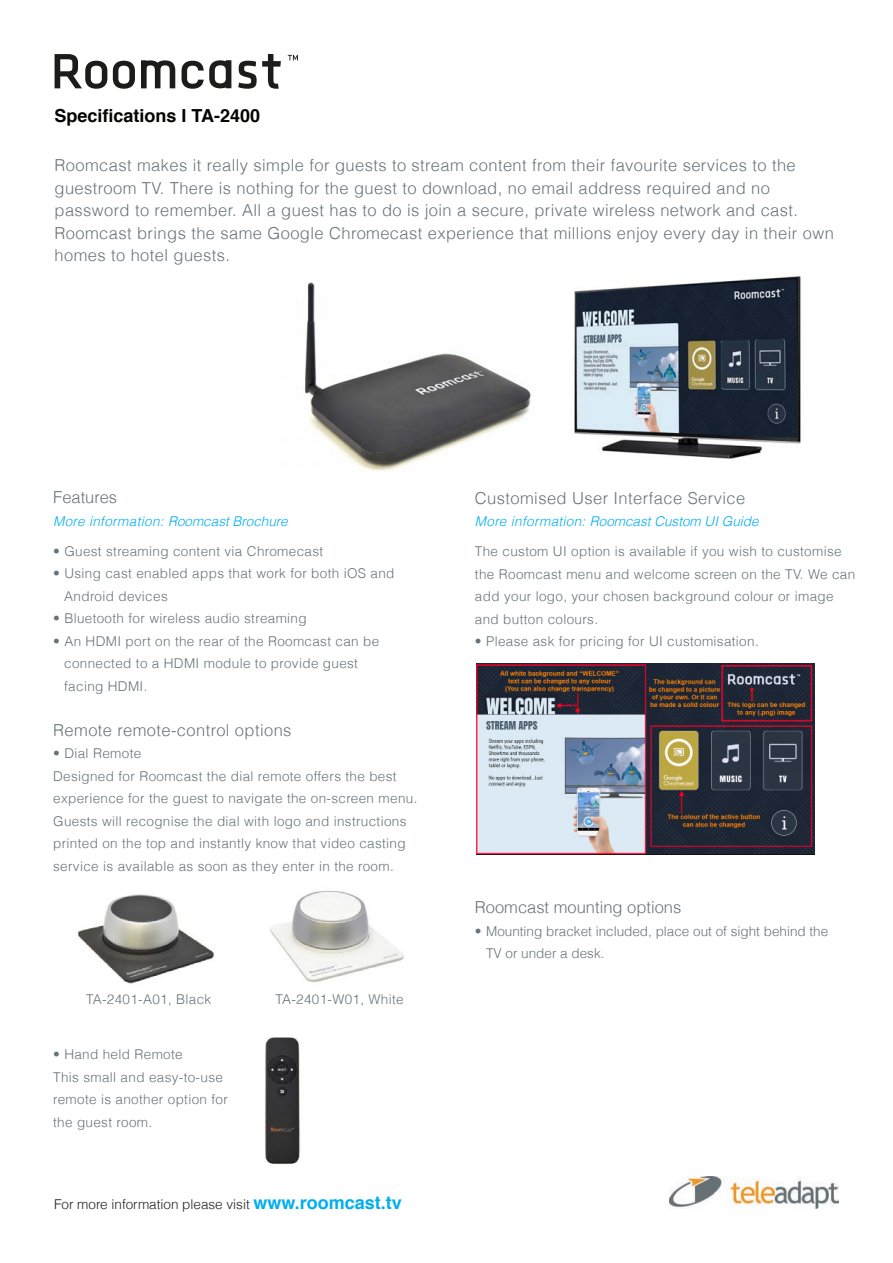
<style>
.page{position:relative;width:893px;height:1263px;background:#fff}
.page>*{position:absolute;margin:0;border:0;box-sizing:border-box;transform-origin:0 0}
.t1{font:700 18px "Helvetica";color:#040503}
.t2{font:300 16.5px/22.5px "Helvetica";letter-spacing:.025em;color:#687379}
.t3{font:300 16.5px "Helvetica";color:#687379}
.t4{font:300 13.5px/22.5px "Helvetica";letter-spacing:.025em;color:#687379}
.t5{font:italic 300 13.5px "Helvetica";color:#00aeef}
.t6{font:300 13.5px "Helvetica";color:#687379}
.t7{font:300 13.5px "Helvetica";color:#231f20}
.s1{font-weight:700;font-size:18px;color:#00aeef}
</style>
<div class="page">
<img style="left:305px;top:282px;width:226px;height:189px">
<img style="left:76px;top:894px;width:139px;height:90px">
<img style="left:270px;top:890px;width:134px;height:92px">
<img style="left:476px;top:663px;width:339px;height:192px">
<img style="left:265px;top:1037px;width:35px;height:127px">
<img style="left:574px;top:276px;width:227px;height:183px">
<svg style="left:113px;top:61px;width:22px;height:28px"></svg>
<svg style="left:182px;top:60px;width:49px;height:29px"></svg>
<svg style="left:288px;top:55px;width:10px;height:5px"></svg>
<svg style="left:141px;top:60px;width:34px;height:28px"></svg>
<svg style="left:55px;top:54px;width:52px;height:35px"></svg>
<svg style="left:238px;top:54px;width:43px;height:35px"></svg>
<img style="left:669px;top:1176px;width:170px;height:33px">
<p class="t1" style="left:55px;top:101px;width:207px">Specifications I TA-2400</p>
<p class="t2" style="left:55px;top:153px;width:743px">Roomcast makes it really simple for guests to stream content from their favourite services to the guestroom TV. There is nothing for the guest to download, no email address required and no</p>
<p class="t2" style="left:55px;top:198px;width:781px">password to remember. All a guest has to do is join a secure, private wireless network and cast.<br>Roomcast brings the same Google Chromecast experience that millions enjoy every day in their own homes to hotel guests.</p>
<p class="t3" style="left:53px;top:484px;width:65px">Features</p>
<p class="t5" style="left:53px;top:510px;width:236px">More information: Roomcast Brochure</p>
<p class="t4" style="left:53px;top:539px;width:272px">• Guest streaming content via Chromecast</p>
<p class="t4" style="left:53px;top:561px;width:343px">• Using cast enabled apps that work for both iOS and</p>
<p class="t4" style="left:64px;top:584px;width:105px">Android devices</p>
<p class="t4" style="left:53px;top:606px;width:255px">• Bluetooth for wireless audio streaming</p>
<p class="t4" style="left:53px;top:629px;width:328px">• An HDMI port on the rear of the Roomcast can be</p>
<p class="t4" style="left:64px;top:651px;width:295px">connected to a HDMI module to provide guest</p>
<p class="t4" style="left:64px;top:674px;width:85px">facing HDMI.</p>
<p class="t2" style="left:53px;top:718px;width:240px">Remote remote-control options</p>
<p class="t4" style="left:53px;top:741px;width:90px">• Dial Remote</p>
<p class="t4" style="left:53px;top:764px;width:345px">Designed for Roomcast the dial remote offers the best</p>
<p class="t4" style="left:53px;top:786px;width:366px">experience for the guest to navigate the on-screen menu.<br>Guests will recognise the dial with logo and instructions printed on the top and instantly know that video casting service is available as soon as they enter in the room.</p>
<p class="t4" style="left:86px;top:988px;width:127px">TA-2401-A01, Black</p>
<p class="t4" style="left:275px;top:988px;width:130px">TA-2401-W01, White</p>
<p class="t4" style="left:53px;top:1042px;width:131px">• Hand held Remote</p>
<p class="t4" style="left:53px;top:1065px;width:176px">This small and easy-to-use remote is another option for the guest room.</p>
<p class="t7" style="left:54px;top:1193px;width:349px">For more information please visit <span class="s1">www.roomcast.tv</span></p>
<p class="t2" style="left:475px;top:486px;width:272px">Customised User Interface Service</p>
<p class="t5" style="left:475px;top:511px;width:285px">More information: Roomcast Custom UI Guide</p>
<p class="t4" style="left:475px;top:539px;width:382px">The custom UI option is available if you wish to customise the Roomcast menu and welcome screen on the TV. We can add your logo, your chosen background colour or image and button colours.</p>
<p class="t4" style="left:475px;top:629px;width:285px">• Please ask for pricing for UI customisation.</p>
<p class="t3" style="left:475px;top:894px;width:208px">Roomcast mounting options</p>
<p class="t6" style="left:475px;top:920px;width:355px">• Mounting bracket included, place out of sight behind the</p>
<p class="t6" style="left:486px;top:942px;width:120px">TV or under a desk.</p>
</div>
